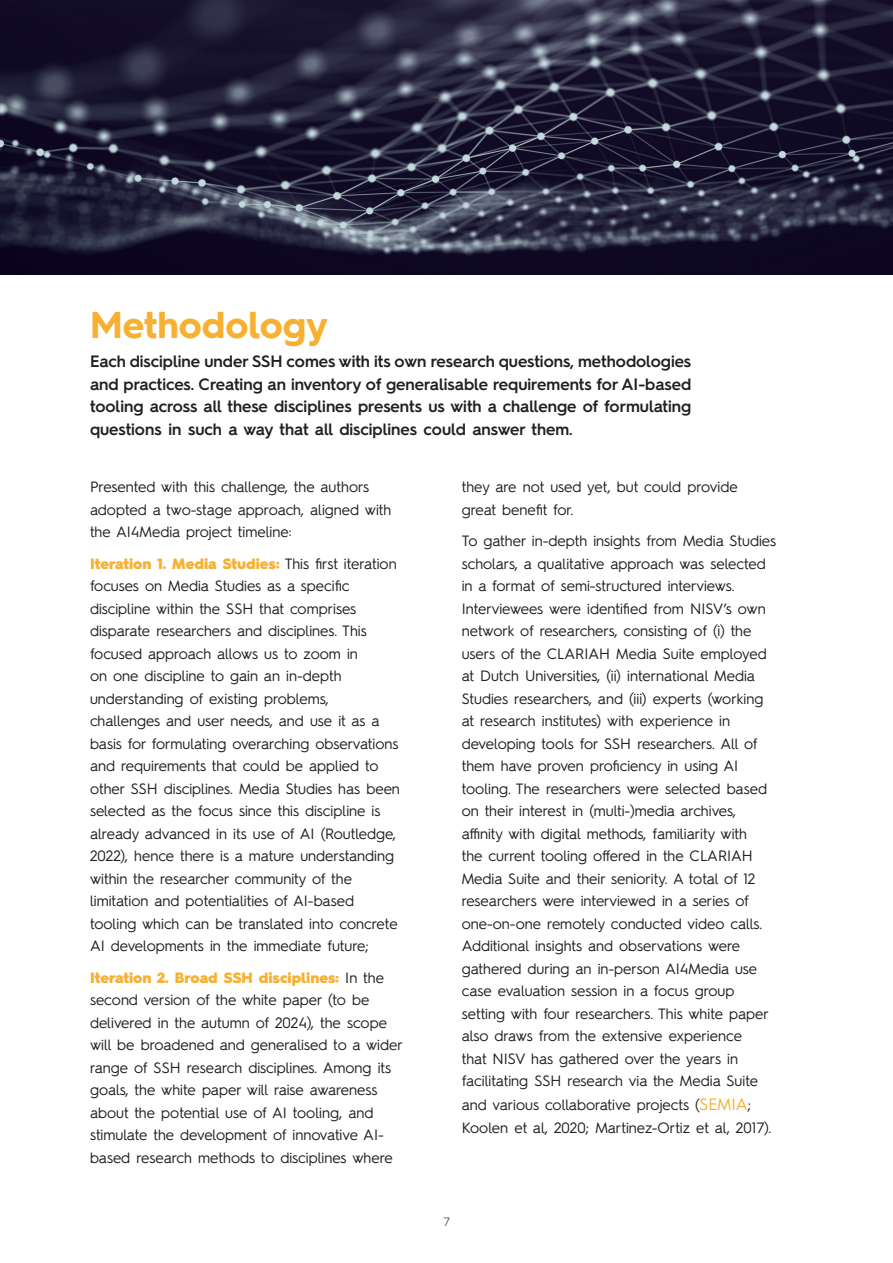
<style>
.page{position:relative;width:893px;height:1263px;background:#fff}
.page>*{position:absolute;margin:0;border:0;box-sizing:border-box;transform-origin:0 0}
.Title_2{font:700 37.5px "Hurme Geometric Sans 3";color:#f8b031}
.t1{font:600 16.5px/22.5px "Hurme Geometric Sans 3";color:#231f20;text-align:justify}
.t2{font:15px/22.5px "Hurme Geometric Sans 3";color:#231f20}
.t3{font:300 12px "Hurme Geometric Sans 3";color:#231f20}
.s1{font-weight:900;color:#f8b031}
.s2{font-size:16.5px;color:#f8b031}
</style>
<div class="page">
<img style="left:0;top:0;width:893px;height:274px">
<p class="Title_2" style="left:90px;top:298px;width:239px">Methodology</p>
<p class="t1" style="left:90px;top:349px;width:603px">Each discipline under SSH comes with its own research questions, methodologies and practices. Creating an inventory of generalisable requirements for AI-based tooling across all these disciplines presents us with a challenge of formulating questions in such a way that all disciplines could answer them.</p>
<p class="t2" style="left:90px;top:475px;width:303px">Presented with this challenge, the authors adopted a two-stage approach, aligned with the AI4Media project timeline:</p>
<p class="t2" style="left:90px;top:551px;width:311px"><span class="s1">Iteration 1. Media Studies:</span> This first iteration focuses on Media Studies as a specific discipline within the SSH that comprises disparate researchers and disciplines. This focused approach allows us to zoom in<br>on one discipline to gain an in-depth understanding of existing problems, challenges and user needs, and use it as a basis for formulating overarching observations and requirements that could be applied to other SSH disciplines. Media Studies has been selected as the focus since this discipline is already advanced in its use of AI (Routledge, 2022), hence there is a mature understanding within the researcher community of the limitation and potentialities of AI-based tooling which can be translated into concrete AI developments in the immediate future;</p>
<p class="t2" style="left:90px;top:965px;width:314px"><span class="s1">Iteration 2. Broad SSH disciplines:</span> In the second version of the white paper (to be delivered in the autumn of 2024), the scope will be broadened and generalised to a wider range of SSH research disciplines. Among its goals, the white paper will raise awareness about the potential use of AI tooling, and stimulate the development of innovative AI&shy;based research methods to disciplines where</p>
<p class="t2" style="left:462px;top:475px;width:277px">they are not used yet, but could provide great benefit for.</p>
<p class="t2" style="left:462px;top:529px;width:316px">To gather in-depth insights from Media Studies scholars, a qualitative approach was selected in a format of semi-structured interviews.<br>Interviewees were identified from NISV’s own network of researchers, consisting of (i) the users of the CLARIAH Media Suite employed at Dutch Universities, (ii) international Media Studies researchers, and (iii) experts (working at research institutes) with experience in developing tools for SSH researchers. All of them have proven proficiency in using AI tooling. The researchers were selected based on their interest in (multi-)media archives, affinity with digital methods, familiarity with<br>the current tooling offered in the CLARIAH Media Suite and their seniority. A total of 12 researchers were interviewed in a series of one-on-one remotely conducted video calls.<br>Additional insights and observations were gathered during an in-person AI4Media use case evaluation session in a focus group setting with four researchers. This white paper also draws from the extensive experience<br>that NISV has gathered over the years in facilitating SSH research via the Media Suite</p>
<p class="t2" style="left:462px;top:1093px;width:311px">and various collaborative projects (<span class="s2">SEMIA</span>;<br>Koolen et al, 2020; Martinez-Ortiz et al, 2017).</p>
<p class="t3" style="left:443px;top:1214px;width:8px">7</p>
</div>
